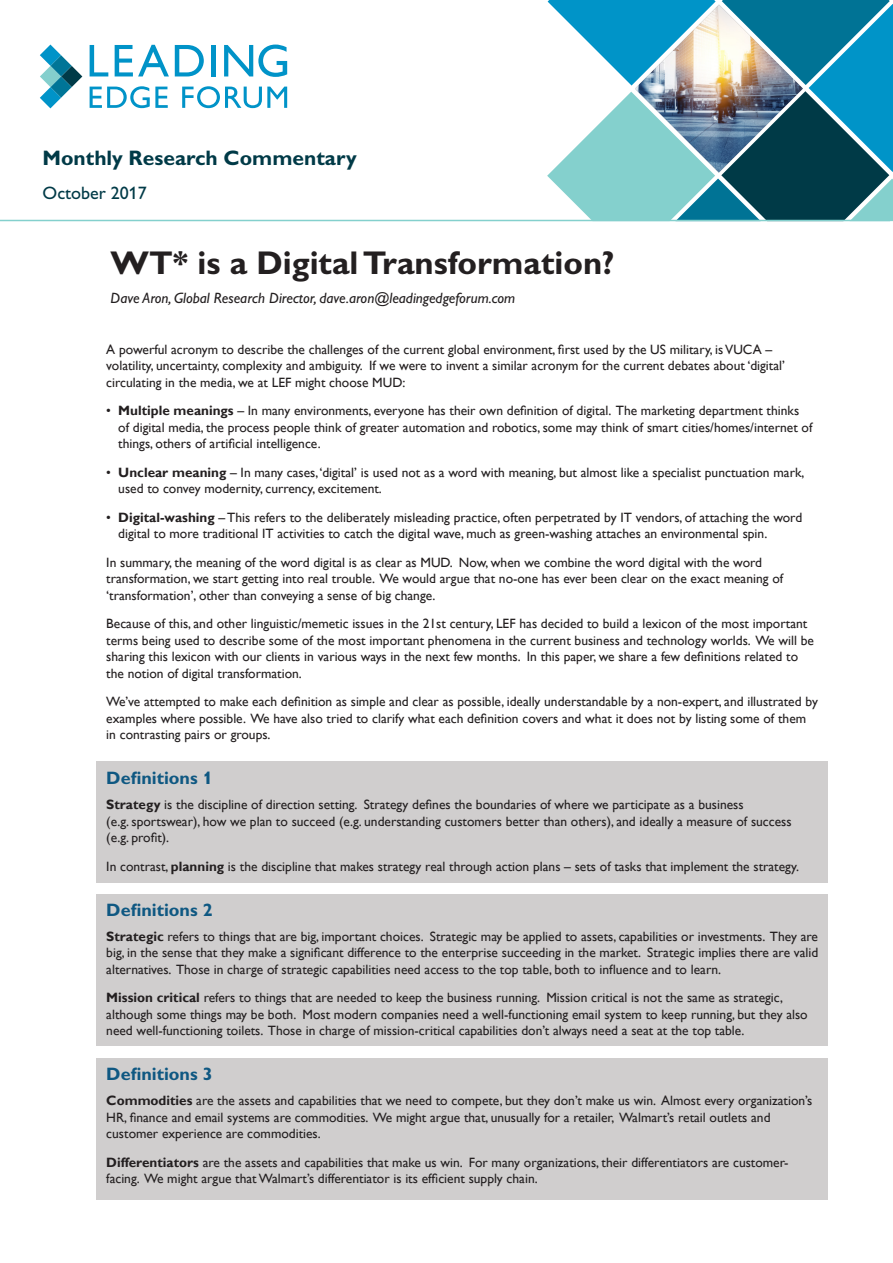
<style>
.page{position:relative;width:893px;height:1263px;background:#fff}
.page>*{position:absolute;margin:0;border:0;box-sizing:border-box;transform-origin:0 0}
.t1{font:700 33px "Gill Alt One";color:#231f20}
.t2{font:700 21px "Gill Alt One";color:#003a47}
.heading_24{font:700 18px "Gill Alt One";color:#0f5882}
.t3{font:18px "Gill Alt One";color:#003a47}
.t4{font:italic 15px "Gill Alt One";color:#231f20}
.t5{font:13.5px/16.5px "Gill Sans";color:#231f20}
.s1{font-weight:700}
</style>
<div class="page">
<div style="left:97px;top:761px;width:731px;height:121px;background:#d0cece"></div>
<div style="left:97px;top:894px;width:731px;height:151px;background:#d0cece"></div>
<div style="left:97px;top:1058px;width:731px;height:141px;background:#d0cece"></div>
<svg style="left:547px;top:0;width:346px;height:221px"></svg>
<svg style="left:90px;top:45px;width:18px;height:31px"></svg>
<svg style="left:115px;top:45px;width:54px;height:31px"></svg>
<svg style="left:175px;top:45px;width:29px;height:31px"></svg>
<hr style="left:211px;top:45px;width:4px;height:31px;background:#0093c8">
<svg style="left:224px;top:45px;width:63px;height:32px"></svg>
<svg style="left:90px;top:86px;width:78px;height:22px"></svg>
<svg style="left:182px;top:86px;width:105px;height:22px"></svg>
<svg style="left:40px;top:45px;width:42px;height:63px"></svg>
<hr style="left:0;top:220px;width:890px;height:1px;background:#84d0cd">
<p class="t2" style="left:43px;top:146px;width:316px">Monthly Research Commentary</p>
<p class="t3" style="left:43px;top:182px;width:106px">October 2017</p>
<p class="t1" style="left:111px;top:244px;width:506px">WT* is a Digital Transformation?</p>
<p class="t4" style="left:111px;top:289px;width:406px">Dave Aron, Global Research Director, dave.aron@leadingedgeforum.com</p>
<p class="t5" style="left:106px;top:341px;width:680px">A powerful acronym to describe the challenges of the current global environment, first used by the US military, is VUCA – volatility, uncertainty, complexity and ambiguity. If we were to invent a similar acronym for the current debates about ‘digital’ circulating in the media, we at LEF might choose MUD:</p>
<p class="t5" style="left:118px;top:403px;width:696px;text-indent:-12px">• <span class="s1">Multiple meanings</span> – In many environments, everyone has their own definition of digital. The marketing department thinks of digital media, the process people think of greater automation and robotics, some may think of smart cities/homes/internet of things, others of artificial intelligence.</p>
<p class="t5" style="left:118px;top:464px;width:688px;text-indent:-12px">• <span class="s1">Unclear meaning</span> – In many cases, ‘digital’ is used not as a word with meaning, but almost like a specialist punctuation mark, used to convey modernity, currency, excitement.</p>
<p class="t5" style="left:118px;top:509px;width:685px;text-indent:-12px">• <span class="s1">Digital-washing</span> – This refers to the deliberately misleading practice, often perpetrated by IT vendors, of attaching the word digital to more traditional IT activities to catch the digital wave, much as green-washing attaches an environmental spin.</p>
<p class="t5" style="left:106px;top:554px;width:678px">In summary, the meaning of the word digital is as clear as MUD. Now, when we combine the word digital with the word transformation, we start getting into real trouble. We would argue that no-one has ever been clear on the exact meaning of ‘transformation’, other than conveying a sense of big change.</p>
<p class="t5" style="left:106px;top:616px;width:709px">Because of this, and other linguistic/memetic issues in the 21st century, LEF has decided to build a lexicon of the most important terms being used to describe some of the most important phenomena in the current business and technology worlds. We will be sharing this lexicon with our clients in various ways in the next few months. In this paper, we share a few definitions related to the notion of digital transformation.</p>
<p class="t5" style="left:106px;top:694px;width:713px">We’ve attempted to make each definition as simple and clear as possible, ideally understandable by a non-expert, and illustrated by examples where possible. We have also tried to clarify what each definition covers and what it does not by listing some of them in contrasting pairs or groups.</p>
<p class="heading_24" style="left:106px;top:768px;width:108px">Definitions 1</p>
<p class="t5" style="left:106px;top:797px;width:687px"><span class="s1">Strategy</span> is the discipline of direction setting. Strategy defines the boundaries of where we participate as a business<br>(e.g. sportswear), how we plan to succeed (e.g. understanding customers better than others), and ideally a measure of success (e.g. profit).</p>
<p class="t5" style="left:106px;top:858px;width:694px">In contrast, <span class="s1">planning</span> is the discipline that makes strategy real through action plans – sets of tasks that implement the strategy.</p>
<p class="heading_24" style="left:106px;top:899px;width:108px">Definitions 2</p>
<p class="t5" style="left:106px;top:928px;width:714px;text-align:justify"><span class="s1">Strategic</span> refers to things that are big, important choices. Strategic may be applied to assets, capabilities or investments. They are big, in the sense that they make a significant difference to the enterprise succeeding in the market. Strategic implies there are valid alternatives. Those in charge of strategic capabilities need access to the top table, both to influence and to learn.</p>
<p class="t5" style="left:106px;top:990px;width:703px"><span class="s1">Mission critical</span> refers to things that are needed to keep the business running. Mission critical is not the same as strategic, although some things may be both. Most modern companies need a well-functioning email system to keep running, but they also need well-functioning toilets. Those in charge of mission-critical capabilities don’t always need a seat at the top table.</p>
<p class="heading_24" style="left:106px;top:1064px;width:108px">Definitions 3</p>
<p class="t5" style="left:106px;top:1093px;width:707px"><span class="s1">Commodities</span> are the assets and capabilities that we need to compete, but they don’t make us win. Almost every organization’s<br>HR, finance and email systems are commodities. We might argue that, unusually for a retailer, Walmart’s retail outlets and customer experience are commodities.</p>
<p class="t5" style="left:106px;top:1154px;width:684px"><span class="s1">Differentiators</span> are the assets and capabilities that make us win. For many organizations, their differentiators are customer&shy;facing. We might argue that Walmart’s differentiator is its efficient supply chain.</p>
</div>
